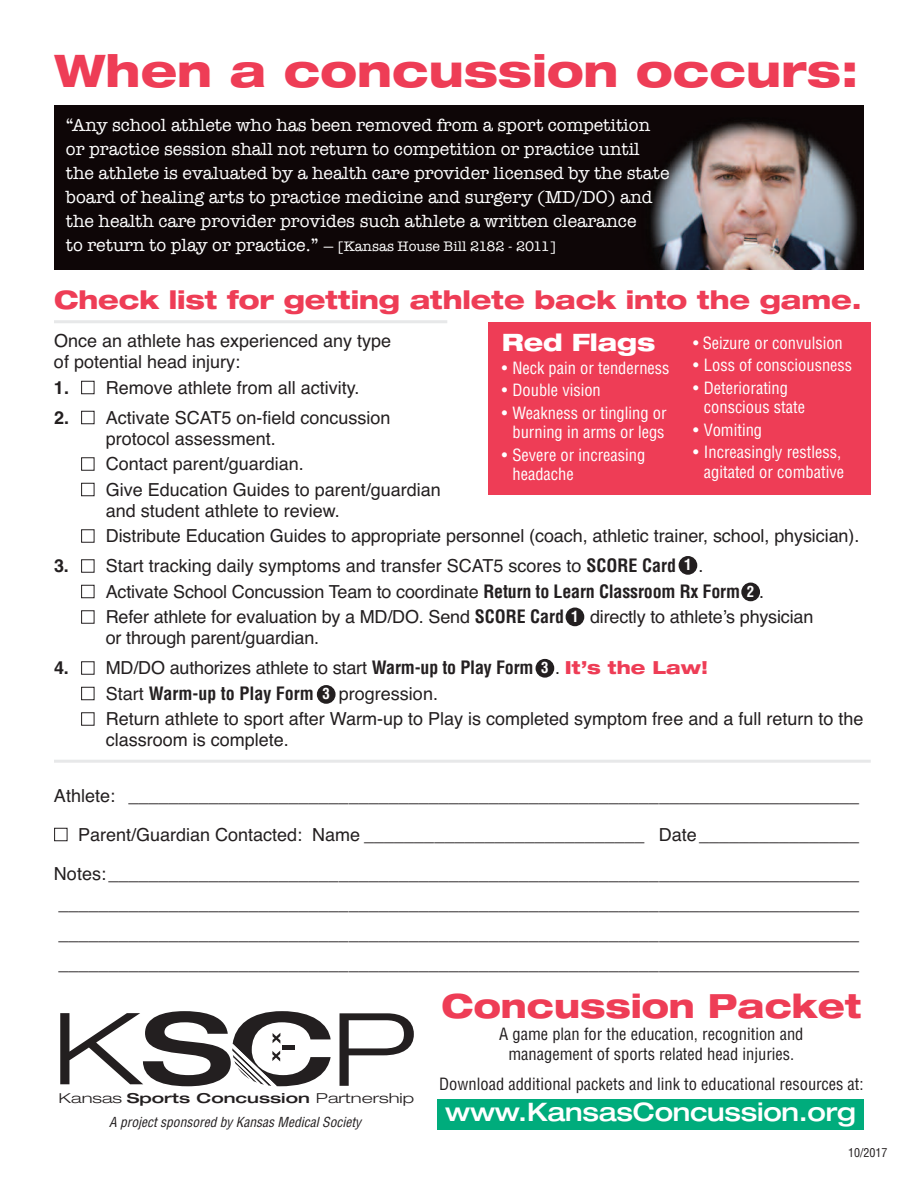
<style>
.page{position:relative;width:918px;height:1188px;background:#fff}
.page>*{position:absolute;margin:0;border:0;box-sizing:border-box;transform-origin:0 0}
.t1{font:800 expanded 45px "Helvetica Neue";color:#ee3d56}
.t2{font:800 expanded 33.3px "Helvetica Neue";color:#ee3d56}
.t3{font:800 expanded 25.5px "Helvetica Neue";letter-spacing:-.005em;color:#ee3d56}
.t4{font:500 expanded 25.5px "Helvetica Neue";letter-spacing:-.01em;color:#fff}
.t5{font:800 expanded 24px "Helvetica Neue";letter-spacing:-.005em;color:#fff}
.t6{font:18px/21px "Helvetica";color:#231f20}
.t7{font:18px/24px "American Typewriter";color:#fff}
.t8{font:700 condensed 18px "Helvetica";color:#231f20}
.t9{font:condensed 16.5px/19.5px "Helvetica";color:#fff}
.t10{font:condensed 16.5px/19.5px "Helvetica";color:#231f20;text-align:center}
.t11{font:700 condensed 15px "Helvetica";color:#fff}
.t12{font:14.25px "American Typewriter";color:#fff}
.t13{font:300 expanded 13.8px "Helvetica Neue";color:#231f20;scale:1.25 1}
.t14{font:italic condensed 13.5px "Helvetica";color:#231f20}
.t15{font:condensed 12px "Helvetica";color:#231f20}
.s1{font-size:18px}
.s2{font-weight:700}
.s3{color:#fff}
.s4{font-weight:700;font-stretch:condensed}
.s5{font-family:"Helvetica Neue";font-weight:800;font-stretch:expanded;color:#ee3d56}
.s6{font-weight:400;font-stretch:normal}
.s7{font-weight:500}
</style>
<div class="page">
<div style="left:54px;top:105px;width:810px;height:164px;background:#0e0607"></div>
<img style="left:651px;top:122px;width:206px;height:147px">
<hr style="left:54px;top:320px;width:393px;height:3px;background:#e7e8e9">
<hr style="left:54px;top:760px;width:817px;height:3px;background:#e7e8e9">
<svg style="left:60px;top:1011px;width:271px;height:75px"></svg>
<svg style="left:340px;top:1013px;width:74px;height:73px"></svg>
<div style="left:438px;top:1099px;width:426px;height:31px;background:#00ac7c"></div>
<div style="left:488px;top:322px;width:383px;height:173px;background:#ee3d56"></div>
<div style="left:741px;top:583px;width:19px;height:18px;background:#231f20;border-radius:50%"></div>
<div style="left:679px;top:556px;width:18px;height:19px;background:#231f20;border-radius:50%"></div>
<div style="left:566px;top:608px;width:18px;height:18px;background:#231f20;border-radius:50%"></div>
<div style="left:536px;top:659px;width:18px;height:19px;background:#231f20;border-radius:50%"></div>
<div style="left:317px;top:685px;width:19px;height:19px;background:#231f20;border-radius:50%"></div>
<h1 class="t1" style="left:54px;top:53px;width:806px">When a concussion occurs:</h1>
<p class="t7" style="left:66px;top:112px;width:605px">“Any school athlete who has been removed from a sport competition or practice session shall not return to competition or practice until the athlete is evaluated by a health care provider licensed by the state board of healing arts to practice medicine and surgery (MD/DO) and the health care provider provides such athlete a written clearance</p>
<p class="t12" style="left:66px;top:235px;width:492px"><span class="s1">to return to play or practice.”</span> — [Kansas House Bill 2182 - 2011]</p>
<h3 class="t3" style="left:54px;top:290px;width:809px">Check list for getting athlete back into the game.</h3>
<h3 class="t5" style="left:502px;top:333px;width:155px">Red Flags</h3>
<p class="t9" style="left:502px;top:358px;width:169px">• Neck pain or tenderness</p>
<p class="t9" style="left:502px;top:381px;width:101px">• Double vision</p>
<p class="t9" style="left:502px;top:403px;width:166px;text-align:center">• Weakness or tingling or burning in arms or legs</p>
<p class="t9" style="left:512px;top:445px;width:134px;text-indent:-11px">• Severe or increasing headache</p>
<p class="t6" style="left:54px;top:331px;width:339px">Once an athlete has experienced any type of potential head injury:</p>
<p class="t6" style="left:54px;top:377px;width:307px"><span class="s2">1.</span> <span class="s3">■</span> Remove athlete from all activity.</p>
<p class="t6" style="left:106px;top:407px;width:286px;text-indent:-52px"><span class="s2">2.</span> <span class="s3">■</span> Activate SCAT5 on-field concussion protocol assessment.</p>
<p class="t6" style="left:81px;top:454px;width:224px"><span class="s3">■</span> Contact parent/guardian.</p>
<p class="t6" style="left:106px;top:479px;width:337px;text-indent:-25px"><span class="s3">■</span> Give Education Guides to parent/guardian and student athlete to review.</p>
<p class="t6" style="left:81px;top:526px;width:780px"><span class="s3">■</span> Distribute Education Guides to appropriate personnel (coach, athletic trainer, school, physician).</p>
<p class="t6" style="left:54px;top:556px;width:651px"><span class="s2">3.</span> <span class="s3">■</span> Start tracking daily symptoms and transfer SCAT5 scores to <span class="s4">SCORE Card</span> .</p>
<p class="t6" style="left:81px;top:581px;width:685px"><span class="s3">■</span> Activate School Concussion Team to coordinate <span class="s4">Return to Learn Classroom Rx Form</span> .</p>
<p class="t6" style="left:81px;top:607px;width:485px"><span class="s3">■</span> Refer athlete for evaluation by a MD/DO. Send <span class="s4">SCORE Card</span></p>
<p class="t6" style="left:590px;top:607px;width:225px">directly to athlete’s physician</p>
<p class="t6" style="left:106px;top:628px;width:215px">or through parent/guardian.</p>
<p class="t6" style="left:54px;top:658px;width:656px"><span class="s2">4.</span> <span class="s3">■</span> MD/DO authorizes athlete to start <span class="s4">Warm-up to Play Form 3</span> . <span class="s5">It’s the Law!</span></p>
<p class="t8" style="left:81px;top:683px;width:234px"><span class="s3">■</span> <span class="s6">Start</span> Warm-up to Play Form</p>
<p class="t6" style="left:339px;top:683px;width:101px">progression.</p>
<p class="t6" style="left:106px;top:709px;width:759px;text-indent:-25px"><span class="s3">■</span> Return athlete to sport after Warm-up to Play is completed symptom free and a full return to the classroom is complete.</p>
<p class="t6" style="left:54px;top:785px;width:807px">Athlete: _________________________________________________________________________</p>
<p class="t6" style="left:54px;top:815px;width:807px;line-height:39px"><span class="s3">■</span> Parent/Guardian Contacted: Name ____________________________ Date________________<br>Notes:___________________________________________________________________________</p>
<p class="t6" style="left:58px;top:889px;width:802px;line-height:30px;text-align:justify">________________________________________________________________________________ ________________________________________________________________________________ ________________________________________________________________________________</p>
<p class="t9" style="left:693px;top:334px;width:151px">• Seizure or convulsion</p>
<p class="t9" style="left:693px;top:356px;width:161px">• Loss of consciousness</p>
<p class="t9" style="left:704px;top:379px;width:103px;text-indent:-11px">• Deteriorating conscious state</p>
<p class="t9" style="left:693px;top:421px;width:71px">• Vomiting</p>
<p class="t9" style="left:693px;top:443px;width:153px;text-align:right">• Increasingly restless, agitated or combative</p>
<p class="t11" style="left:684px;top:556px;width:9px">1</p>
<p class="t11" style="left:747px;top:583px;width:9px">2</p>
<p class="t11" style="left:571px;top:608px;width:9px">1</p>
<p class="t11" style="left:541px;top:659px;width:9px">3</p>
<p class="t11" style="left:322px;top:685px;width:9px">3</p>
<h2 class="t2" style="left:442px;top:993px;width:422px">Concussion Packet</h2>
<p class="t13" style="left:58px;top:1093px;width:286px">Kansas <span class="s7">Sports Concussion</span> Partnership</p>
<p class="t14" style="left:109px;top:1114px;width:253px">A project sponsored by Kansas Medical Society</p>
<p class="t10" style="left:499px;top:1025px;width:306px">A game plan for the education, recognition and management of sports related head injuries.</p>
<p class="t10" style="left:439px;top:1074px;width:426px">Download additional packets and link to educational resources at:</p>
<h3 class="t4" style="left:445px;top:1103px;width:412px">www.KansasConcussion.org</h3>
<p class="t15" style="left:848px;top:1145px;width:41px">10/2017</p>
</div>
